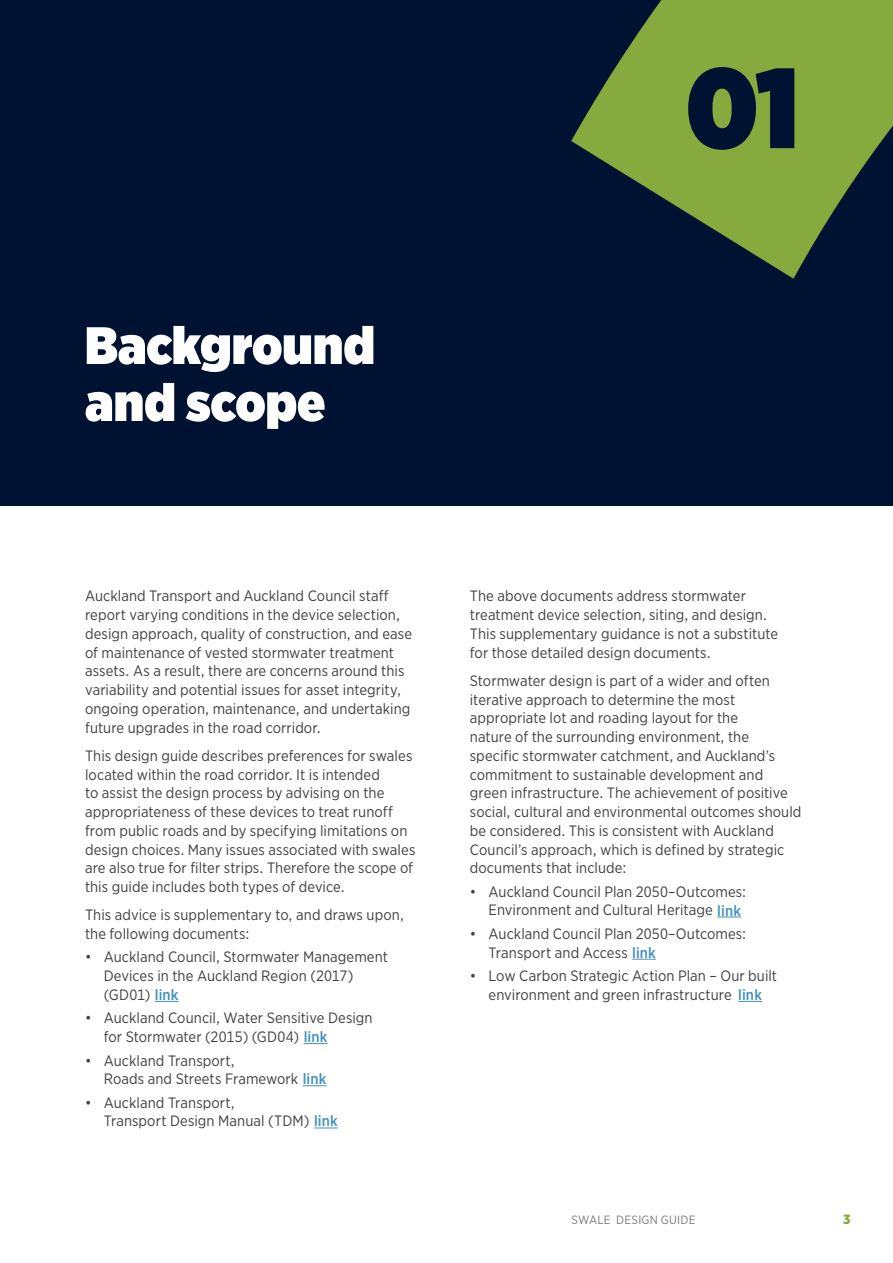
<style>
.page{position:relative;width:893px;height:1263px;background:#fff}
.page>*{position:absolute;margin:0;border:0;box-sizing:border-box;transform-origin:0 0}
.t1{font:900 113.4px "Gotham Narrow";color:#001231}
.t2{font:900 52.5px/57px "Gotham Narrow";color:#fff}
.t3{font:15px/18.8px "Gotham Narrow";letter-spacing:.005em;color:#414042}
.t4{font:900 13.5px "Gotham Narrow";color:#87aa3e}
.t5{font:12px "Gotham Narrow";letter-spacing:.02em;color:#414042}
.s1{font-weight:500;color:#4290bf}
</style>
<div class="page">
<div style="left:0;top:0;width:893px;height:505px;background:#001231"></div>
<svg style="left:155px;top:1001px;width:24px;height:1px"></svg>
<svg style="left:304px;top:1043px;width:23px;height:1px"></svg>
<svg style="left:303px;top:1085px;width:24px;height:1px"></svg>
<svg style="left:314px;top:1127px;width:24px;height:1px"></svg>
<svg style="left:717px;top:917px;width:24px;height:1px"></svg>
<svg style="left:632px;top:959px;width:24px;height:1px"></svg>
<svg style="left:738px;top:1001px;width:24px;height:1px"></svg>
<svg style="left:571px;top:0;width:322px;height:279px;fill:#87aa3e"></svg>
<h1 class="t1" style="left:686px;top:31px;width:114px">01</h1>
<h2 class="t2" style="left:85px;top:316px;width:291px">Background and scope</h2>
<p class="t3" style="left:85px;top:586px;width:328px">Auckland Transport and Auckland Council staff report varying conditions in the device selection, design approach, quality of construction, and ease of maintenance of vested stormwater treatment assets. As a result, there are concerns around this variability and potential issues for asset integrity, ongoing operation, maintenance, and undertaking future upgrades in the road corridor.</p>
<p class="t3" style="left:85px;top:746px;width:332px">This design guide describes preferences for swales located within the road corridor. It is intended<br>to assist the design process by advising on the appropriateness of these devices to treat runoff from public roads and by specifying limitations on design choices. Many issues associated with swales are also true for filter strips. Therefore the scope of this guide includes both types of device.</p>
<p class="t3" style="left:85px;top:905px;width:320px">This advice is supplementary to, and draws upon, the following documents:</p>
<p class="t3" style="left:104px;top:947px;width:286px;text-indent:-19px">• Auckland Council, Stormwater Management<br>Devices in the Auckland Region (2017) (GD01) <span class="s1">link</span></p>
<p class="t3" style="left:104px;top:1008px;width:270px;text-indent:-19px">• Auckland Council, Water Sensitive Design for Stormwater (2015) (GD04) <span class="s1">link</span></p>
<p class="t3" style="left:104px;top:1050px;width:224px;text-indent:-19px">• Auckland Transport,<br>Roads and Streets Framework <span class="s1">link</span></p>
<p class="t3" style="left:104px;top:1093px;width:236px;text-indent:-19px">• Auckland Transport,<br>Transport Design Manual (TDM) <span class="s1">link</span></p>
<p class="t3" style="left:470px;top:586px;width:310px">The above documents address stormwater treatment device selection, siting, and design.<br>This supplementary guidance is not a substitute for those detailed design documents.</p>
<p class="t3" style="left:470px;top:671px;width:333px">Stormwater design is part of a wider and often iterative approach to determine the most appropriate lot and roading layout for the<br>nature of the surrounding environment, the specific stormwater catchment, and Auckland’s commitment to sustainable development and green infrastructure. The achievement of positive social, cultural and environmental outcomes should be considered. This is consistent with Auckland Council’s approach, which is defined by strategic documents that include:</p>
<p class="t3" style="left:489px;top:882px;width:259px;text-indent:-19px">• Auckland Council Plan 2050–Outcomes:<br>Environment and Cultural Heritage <span class="s1">link</span></p>
<p class="t3" style="left:489px;top:924px;width:259px;text-indent:-19px">• Auckland Council Plan 2050–Outcomes:<br>Transport and Access <span class="s1">link</span></p>
<p class="t3" style="left:470px;top:966px;width:309px;text-align:center">• Low Carbon Strategic Action Plan – Our built environment and green infrastructure <span class="s1">link</span></p>
<p class="t5" style="left:571px;top:1212px;width:126px">SWALE DESIGN GUIDE</p>
<p class="t4" style="left:843px;top:1210px;width:9px">3</p>
</div>
